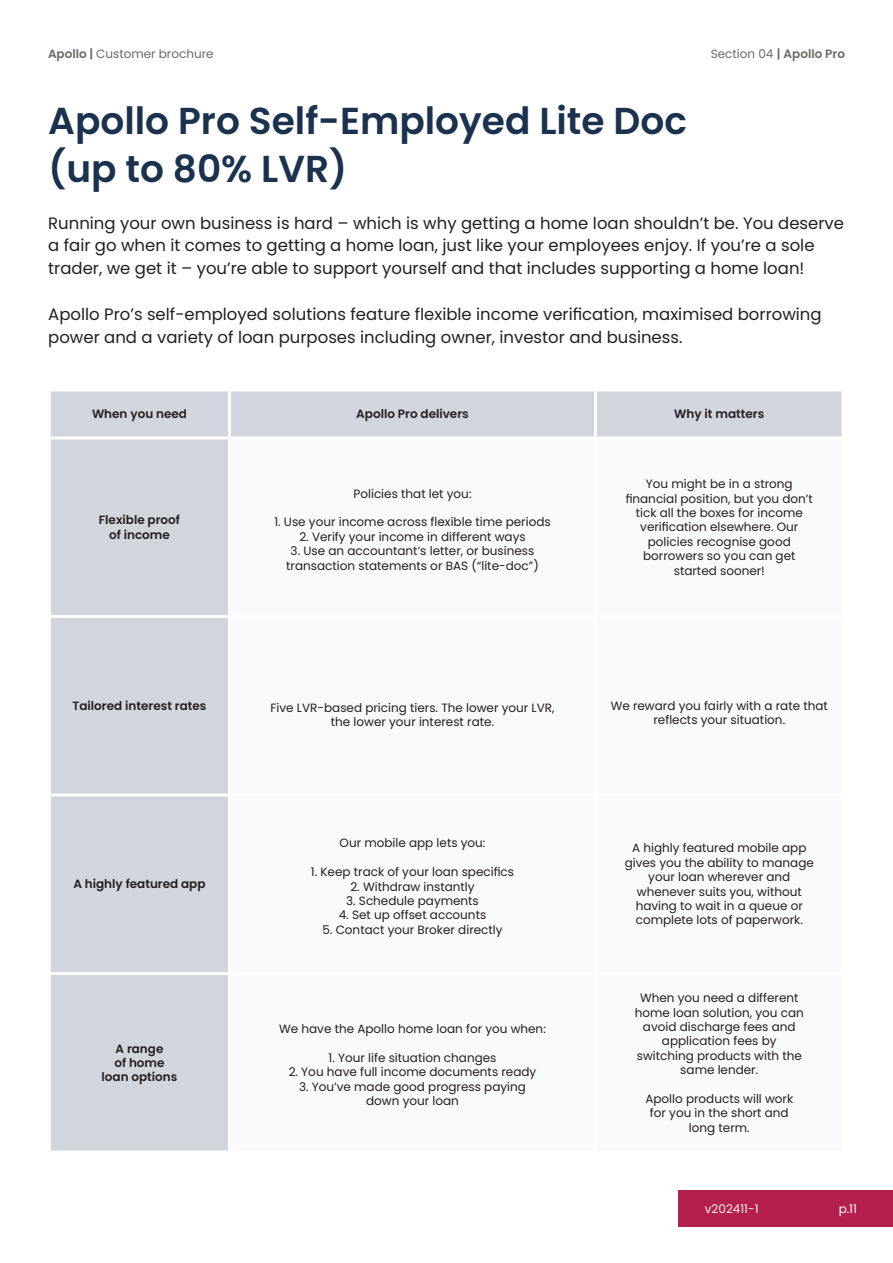
<style>
.page{position:relative;width:893px;height:1263px;background:#fff}
.page>*{position:absolute;margin:0;border:0;box-sizing:border-box;transform-origin:0 0}
.Heading_-_Lvl_4{font:600 37.5px "Poppins";color:#1a324d}
.Heading_-_Lvl_4-2{font:16.5px/22.5px "Poppins";color:#231f20}
.Table_-_Data_Cell{font:12px/14.4px "Poppins";color:#231f20;text-align:center}
.Table_-_Heading_Cell{font:600 12px "Poppins";color:#231f20}
.Body_Copy_-_Small{font:12px "Poppins";color:#6c6a66}
.Body_Copy_-_Small-2{font:600 12px "Poppins";color:#6c6a66}
.t1{font:12px "Poppins";color:#f6f1ea}
.t2{font:12px "Poppins";color:#fff}
.s1{font-weight:600}
.s2{font-weight:400}
</style>
<div class="page">
<div style="left:678px;top:1191px;width:215px;height:36px;background:#b41f4d"></div>
<div style="left:51px;top:391px;width:791px;height:759px;background:#d1d5dd"></div>
<svg style="left:231px;top:439px;width:611px;height:711px"></svg>
<hr style="left:48px;top:972px;width:183px;height:3px;background:#fff">
<hr style="left:228px;top:391px;width:3px;height:45px;background:#fff">
<hr style="left:594px;top:391px;width:3px;height:45px;background:#fff">
<hr style="left:48px;top:436px;width:182px;height:3px;background:#fff">
<hr style="left:48px;top:615px;width:183px;height:3px;background:#fff">
<hr style="left:48px;top:793px;width:183px;height:3px;background:#fff">
<hr style="left:228px;top:975px;width:3px;height:175px;background:#fff">
<hr style="left:594px;top:975px;width:3px;height:175px;background:#fff">
<hr style="left:594px;top:972px;width:250px;height:3px;background:#fff">
<hr style="left:228px;top:796px;width:3px;height:176px;background:#fff">
<hr style="left:594px;top:796px;width:3px;height:176px;background:#fff">
<hr style="left:231px;top:972px;width:363px;height:3px;background:#fff">
<hr style="left:594px;top:793px;width:250px;height:3px;background:#fff">
<hr style="left:228px;top:618px;width:3px;height:175px;background:#fff">
<hr style="left:594px;top:618px;width:3px;height:175px;background:#fff">
<hr style="left:231px;top:793px;width:363px;height:3px;background:#fff">
<hr style="left:596px;top:436px;width:248px;height:3px;background:#fff">
<hr style="left:594px;top:615px;width:250px;height:3px;background:#fff">
<hr style="left:230px;top:436px;width:366px;height:3px;background:#fff">
<hr style="left:228px;top:439px;width:3px;height:176px;background:#fff">
<hr style="left:594px;top:439px;width:3px;height:176px;background:#fff">
<hr style="left:231px;top:615px;width:363px;height:3px;background:#fff">
<p class="Body_Copy_-_Small" style="left:48px;top:47px;width:167px"><span class="s1">Apollo |</span> Customer brochure</p>
<p class="Body_Copy_-_Small-2" style="left:711px;top:47px;width:136px"><span class="s2">Section 04</span> | Apollo Pro</p>
<p class="Heading_-_Lvl_4" style="left:48px;top:99px;width:640px">Apollo Pro Self-Employed Lite Doc</p>
<p class="Heading_-_Lvl_4" style="left:48px;top:147px;width:301px">(up to 80% LVR)</p>
<p class="Heading_-_Lvl_4-2" style="left:48px;top:212px;width:797px">Running your own business is hard – which is why getting a home loan shouldn’t be. You deserve a fair go when it comes to getting a home loan, just like your employees enjoy. If you’re a sole trader, we get it – you’re able to support yourself and that includes supporting a home loan!</p>
<p class="Heading_-_Lvl_4-2" style="left:48px;top:303px;width:775px">Apollo Pro’s self-employed solutions feature flexible income verification, maximised borrowing power and a variety of loan purposes including owner, investor and business.</p>
<p class="Table_-_Heading_Cell" style="left:92px;top:407px;width:96px">When you need</p>
<p class="Table_-_Heading_Cell" style="left:356px;top:407px;width:114px">Apollo Pro delivers</p>
<p class="Table_-_Heading_Cell" style="left:674px;top:407px;width:91px">Why it matters</p>
<p class="Table_-_Heading_Cell" style="left:99px;top:513px;width:83px">Flexible proof</p>
<p class="Table_-_Heading_Cell" style="left:109px;top:527px;width:62px">of income</p>
<p class="Table_-_Data_Cell" style="left:353px;top:486px;width:120px">Policies that let you:</p>
<p class="Table_-_Data_Cell" style="left:274px;top:515px;width:278px">1. Use your income across flexible time periods</p>
<p class="Table_-_Data_Cell" style="left:299px;top:529px;width:228px">2. Verify your income in different ways</p>
<p class="Table_-_Data_Cell" style="left:286px;top:544px;width:254px">3. Use an accountant’s letter, or business transaction statements or BAS (“lite-doc”)</p>
<p class="Table_-_Heading_Cell" style="left:73px;top:699px;width:135px">Tailored interest rates</p>
<p class="Table_-_Data_Cell" style="left:271px;top:701px;width:285px">Five LVR-based pricing tiers. The lower your LVR,</p>
<p class="Table_-_Data_Cell" style="left:331px;top:715px;width:165px">the lower your interest rate.</p>
<p class="Table_-_Heading_Cell" style="left:73px;top:877px;width:134px">A highly featured app</p>
<p class="Table_-_Heading_Cell" style="left:116px;top:1041px;width:49px">A range</p>
<p class="Table_-_Heading_Cell" style="left:114px;top:1056px;width:52px">of home</p>
<p class="Table_-_Heading_Cell" style="left:102px;top:1070px;width:77px">loan options</p>
<p class="Table_-_Data_Cell" style="left:340px;top:836px;width:147px">Our mobile app lets you:</p>
<p class="Table_-_Data_Cell" style="left:311px;top:865px;width:205px">1. Keep track of your loan specifics</p>
<p class="Table_-_Data_Cell" style="left:350px;top:879px;width:126px">2. Withdraw instantly</p>
<p class="Table_-_Data_Cell" style="left:346px;top:894px;width:134px">3. Schedule payments</p>
<p class="Table_-_Data_Cell" style="left:339px;top:908px;width:149px">4. Set up offset accounts</p>
<p class="Table_-_Data_Cell" style="left:322px;top:922px;width:182px">5. Contact your Broker directly</p>
<p class="Table_-_Data_Cell" style="left:279px;top:1022px;width:268px">We have the Apollo home loan for you when:</p>
<p class="Table_-_Data_Cell" style="left:329px;top:1050px;width:169px">1. Your life situation changes</p>
<p class="Table_-_Data_Cell" style="left:289px;top:1065px;width:249px">2. You have full income documents ready</p>
<p class="Table_-_Data_Cell" style="left:299px;top:1079px;width:228px">3. You’ve made good progress paying down your loan</p>
<p class="Table_-_Data_Cell" style="left:626px;top:477px;width:189px">You might be in a strong financial position, but you don’t tick all the boxes for income verification elsewhere. Our policies recognise good borrowers so you can get started sooner!</p>
<p class="Table_-_Data_Cell" style="left:611px;top:699px;width:219px">We reward you fairly with a rate that reflects your situation.</p>
<p class="Table_-_Data_Cell" style="left:625px;top:841px;width:191px">A highly featured mobile app gives you the ability to manage your loan wherever and whenever suits you, without having to wait in a queue or complete lots of paperwork.</p>
<p class="Table_-_Data_Cell" style="left:635px;top:991px;width:171px">When you need a different home loan solution, you can avoid discharge fees and application fees by switching products with the same lender.</p>
<p class="Table_-_Data_Cell" style="left:645px;top:1092px;width:149px">Apollo products will work</p>
<p class="Table_-_Data_Cell" style="left:650px;top:1106px;width:140px">for you in the short and</p>
<p class="Table_-_Data_Cell" style="left:689px;top:1120px;width:62px">long term.</p>
<p class="t1" style="left:705px;top:1202px;width:55px">v202411-1</p>
<p class="t2" style="left:839px;top:1202px;width:20px">p.11</p>
</div>
